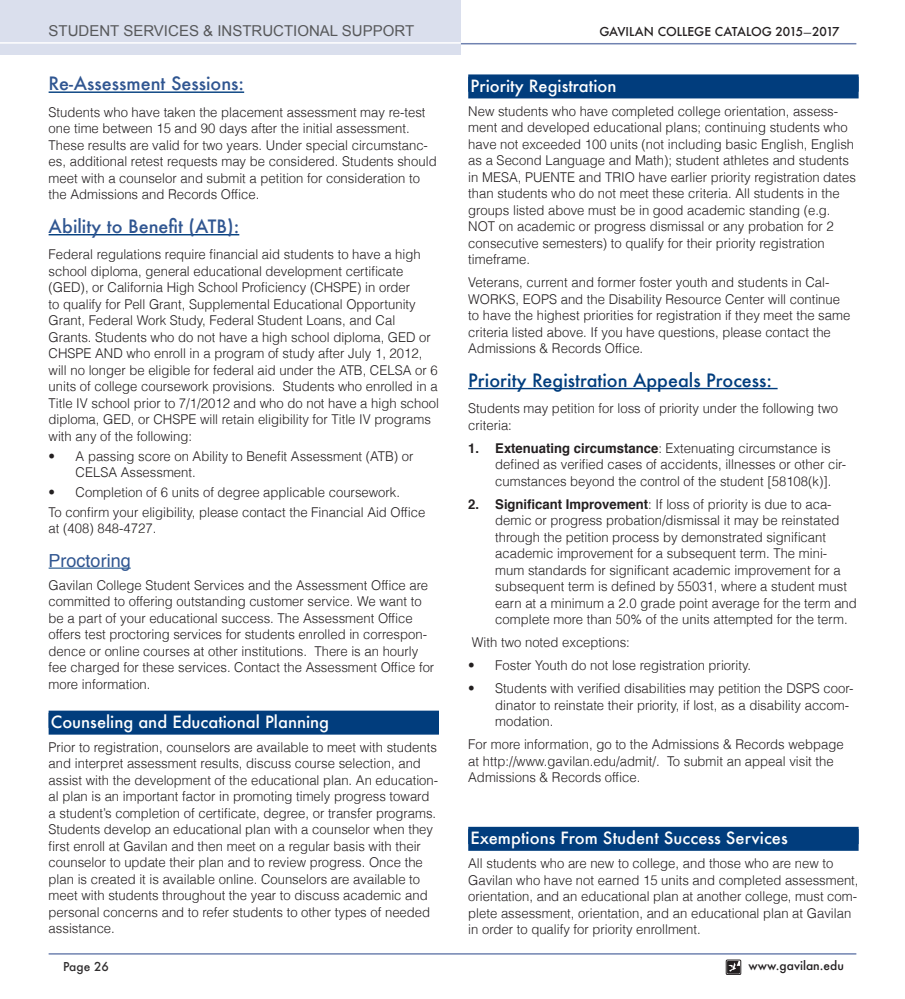
<style>
.page{position:relative;width:905px;height:999px;background:#fff}
.page>*{position:absolute;margin:0;border:0;box-sizing:border-box;transform-origin:0 0}
.SUB_Headline_12_pt_c{font:500 18px "Futura";color:#305691}
.SUB_Headline_12_pt_c-2{font:500 18px "Futura";color:#013d7d}
.SUB_Headline_12_pt_c-3{font:18px "Helvetica";color:#305691}
.SUB_Headline_color_1{font:500 16.5px "Futura";color:#fff}
.t1{font:15px "Arial";color:#57585a}
.body_text{font:300 13.5px/16.5px "Helvetica";color:#231f20}
.t2{font:500 12px "Futura";color:#231f20}
.t3{font:500 12px "Futura";color:#312f30}
.s1{font-family:"Minion Pro";font-weight:700;font-stretch:condensed}
.s2{font-weight:700}
</style>
<div class="page">
<hr style="left:49px;top:43px;width:807px;height:1px;background:#7183b1">
<hr style="left:49px;top:953px;width:807px;height:2px;background:#7183b1">
<div style="left:725px;top:960px;width:16px;height:15px;border:1px solid #231f20"></div>
<svg style="left:727px;top:961px;width:13px;height:13px"></svg>
<div style="left:0;top:0;width:461px;height:55px;background:#dadfed"></div>
<hr style="left:0;top:42px;width:460px;height:2px;background:#fff">
<hr style="left:49px;top:91px;width:195px;height:2px;background:#013d7d">
<hr style="left:49px;top:234px;width:190px;height:1px;background:#013d7d">
<hr style="left:49px;top:568px;width:82px;height:1px;background:#013d7d">
<div style="left:49px;top:711px;width:390px;height:24px;background:#013d7d"></div>
<div style="left:468px;top:74px;width:390px;height:24px;background:#013d7d"></div>
<hr style="left:468px;top:388px;width:309px;height:1px;background:#013d7d">
<div style="left:468px;top:827px;width:390px;height:24px;background:#013d7d"></div>
<p class="t1" style="left:49px;top:21px;width:367px">STUDENT SERVICES &amp; INSTRUCTIONAL SUPPORT</p>
<p class="SUB_Headline_12_pt_c" style="left:49px;top:71px;width:197px">Re-Assessment Sessions:</p>
<p class="body_text" style="left:49px;top:103px;width:389px">Students who have taken the placement assessment may re-test one time between 15 and 90 days after the initial assessment.<br>These results are valid for two years. Under special circumstanc&shy;es, additional retest requests may be considered. Students should meet with a counselor and submit a petition for consideration to the Admissions and Records Office.</p>
<p class="SUB_Headline_12_pt_c" style="left:49px;top:214px;width:192px">Ability to Benefit (ATB):</p>
<p class="body_text" style="left:49px;top:246px;width:392px">Federal regulations require financial aid students to have a high school diploma, general educational development certificate (GED), or California High School Proficiency (CHSPE) in order<br>to qualify for Pell Grant, Supplemental Educational Opportunity Grant, Federal Work Study, Federal Student Loans, and Cal Grants. Students who do not have a high school diploma, GED or CHSPE AND who enroll in a program of study after July 1, 2012, will no longer be eligible for federal aid under the ATB, CELSA or 6 units of college coursework provisions. Students who enrolled in a Title IV school prior to 7/1/2012 and who do not have a high school diploma, GED, or CHSPE will retain eligibility for Title IV programs with any of the following:</p>
<p class="body_text" style="left:76px;top:447px;width:339px;text-indent:-27px">• A passing score on Ability to Benefit Assessment (ATB) or<br>CELSA Assessment.</p>
<p class="body_text" style="left:49px;top:483px;width:353px">• Completion of 6 units of degree applicable coursework.</p>
<p class="body_text" style="left:49px;top:503px;width:378px">To confirm your eligibility, please contact the Financial Aid Office at (408) 848-4727.</p>
<p class="SUB_Headline_12_pt_c-3" style="left:49px;top:547px;width:84px">Proctoring</p>
<p class="body_text" style="left:49px;top:576px;width:387px">Gavilan College Student Services and the Assessment Office are committed to offering outstanding customer service. We want to be a part of your educational success. The Assessment Office offers test proctoring services for students enrolled in correspon&shy;dence or online courses at other institutions. There is an hourly fee charged for these services. Contact the Assessment Office for more information.</p>
<p class="SUB_Headline_color_1" style="left:51px;top:710px;width:280px">Counseling and Educational Planning</p>
<p class="body_text" style="left:49px;top:738px;width:391px">Prior to registration, counselors are available to meet with students and interpret assessment results, discuss course selection, and assist with the development of the educational plan. An education&shy;al plan is an important factor in promoting timely progress toward a student’s completion of certificate, degree, or transfer programs.<br>Students develop an educational plan with a counselor when they first enroll at Gavilan and then meet on a regular basis with their counselor to update their plan and to review progress. Once the plan is created it is available online. Counselors are available to meet with students throughout the year to discuss academic and personal concerns and to refer students to other types of needed assistance.</p>
<p class="t3" style="left:63px;top:958px;width:47px">Page 26</p>
<p class="t2" style="left:599px;top:24px;width:241px">GAVILAN COLLEGE CATALOG 2015<span class="s1">-</span>2017</p>
<p class="SUB_Headline_color_1" style="left:470px;top:74px;width:147px">Priority Registration</p>
<p class="body_text" style="left:468px;top:102px;width:389px">New students who have completed college orientation, assess&shy;ment and developed educational plans; continuing students who have not exceeded 100 units (not including basic English, English as a Second Language and Math); student athletes and students in MESA, PUENTE and TRIO have earlier priority registration dates than students who do not meet these criteria. All students in the groups listed above must be in good academic standing (e.g.<br>NOT on academic or progress dismissal or any probation for 2 consecutive semesters) to qualify for their priority registration timeframe.</p>
<p class="body_text" style="left:468px;top:274px;width:383px">Veterans, current and former foster youth and students in Cal-WORKS, EOPS and the Disability Resource Center will continue to have the highest priorities for registration if they meet the same criteria listed above. If you have questions, please contact the Admissions &amp; Records Office.</p>
<p class="SUB_Headline_12_pt_c-2" style="left:468px;top:368px;width:305px">Priority Registration Appeals Process:</p>
<p class="body_text" style="left:468px;top:400px;width:371px">Students may petition for loss of priority under the following two criteria:</p>
<p class="body_text" style="left:495px;top:439px;width:352px;text-indent:-27px"><span class="s2">1. Extenuating circumstance</span>: Extenuating circumstance is defined as verified cases of accidents, illnesses or other cir&shy;cumstances beyond the control of the student [58108(k)].</p>
<p class="body_text" style="left:495px;top:495px;width:363px;text-indent:-27px"><span class="s2">2. Significant Improvement</span>: If loss of priority is due to aca&shy;demic or progress probation/dismissal it may be reinstated through the petition process by demonstrated significant academic improvement for a subsequent term. The mini&shy;mum standards for significant academic improvement for a subsequent term is defined by 55031, where a student must earn at a minimum a 2.0 grade point average for the term and complete more than 50% of the units attempted for the term.</p>
<p class="body_text" style="left:472px;top:634px;width:159px">With two noted exceptions:</p>
<p class="body_text" style="left:468px;top:657px;width:284px">• Foster Youth do not lose registration priority.</p>
<p class="body_text" style="left:495px;top:680px;width:360px;text-indent:-27px">• Students with verified disabilities may petition the DSPS coor&shy;dinator to reinstate their priority, if lost, as a disability accom&shy;modation.</p>
<p class="body_text" style="left:468px;top:736px;width:377px">For more information, go to the Admissions &amp; Records webpage at http://www.gavilan.edu/admit/. To submit an appeal visit the<br>Admissions &amp; Records office.</p>
<p class="SUB_Headline_color_1" style="left:470px;top:827px;width:319px">Exemptions From Student Success Services</p>
<p class="body_text" style="left:468px;top:854px;width:392px">All students who are new to college, and those who are new to Gavilan who have not earned 15 units and completed assessment, orientation, and an educational plan at another college, must com&shy;plete assessment, orientation, and an educational plan at Gavilan in order to qualify for priority enrollment.</p>
<p class="t2" style="left:748px;top:958px;width:97px">www.gavilan.edu</p>
</div>
